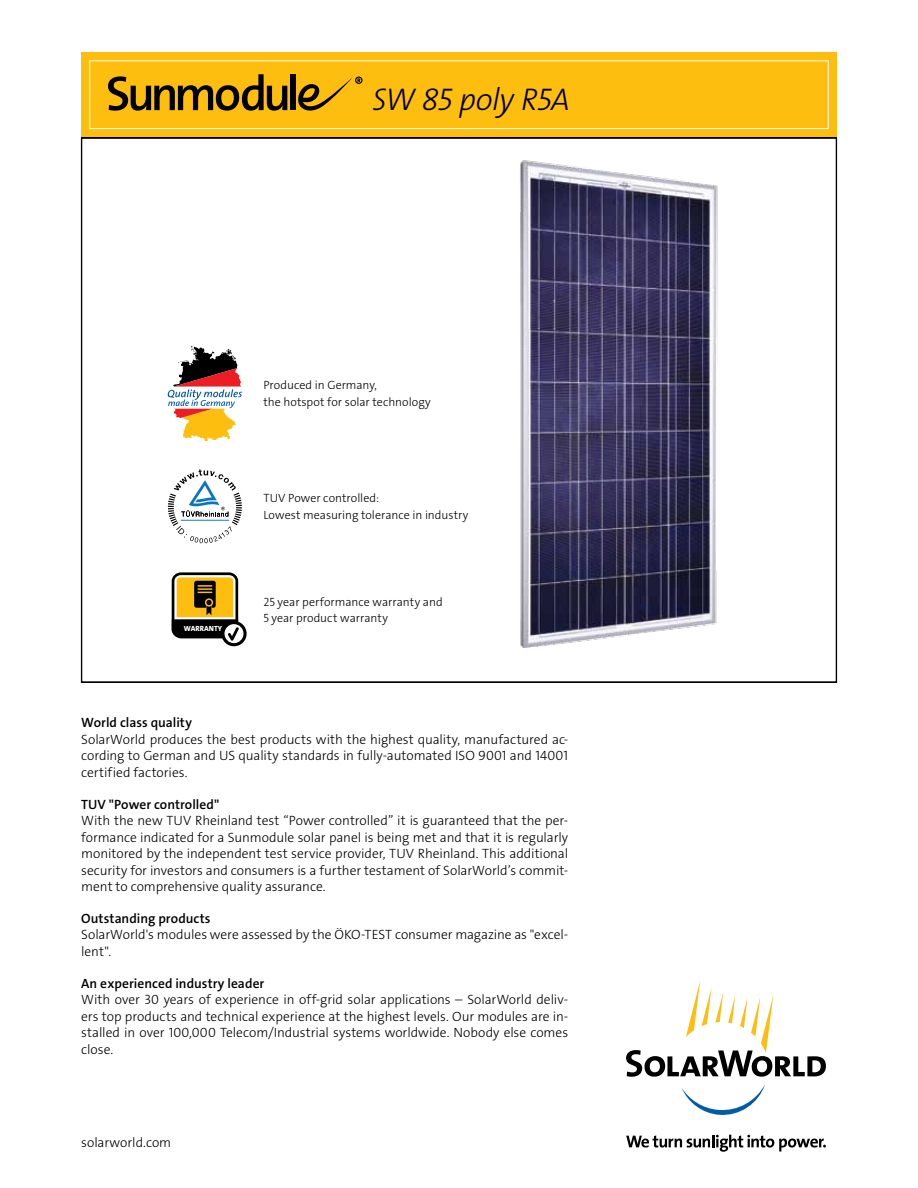
<style>
.page{position:relative;width:918px;height:1188px;background:#fff}
.page>*{position:absolute;margin:0;border:0;box-sizing:border-box;transform-origin:0 0}
.t1{font:31.5px "The Sans LP3 Lig IT";letter-spacing:-.015em;color:#000}
.t2{font:13.5px/16.5px "The Sans LP3 Lig";color:#000;text-align:justify}
.t3{font:13.5px "The Sans LP6 Se Bld";letter-spacing:.005em;color:#000}
.t4{font:12px/16.5px "The Sans LP3 Lig";letter-spacing:.005em;color:#000}
.t5{font:7.5px "The Sans LP8 Ex Bld";color:#fff}
</style>
<div class="page">
<svg style="left:626px;top:1135px;width:200px;height:17px"></svg>
<svg style="left:626px;top:981px;width:200px;height:96px"></svg>
<svg style="left:682px;top:1084px;width:83px;height:31px"></svg>
<div style="left:81px;top:52px;width:756px;height:86px;background:#febe10"></div>
<div style="left:89px;top:60px;width:740px;height:69px;border:1px solid #fff"></div>
<svg style="left:81px;top:137px;width:756px;height:546px"></svg>
<svg style="left:168px;top:346px;width:74px;height:94px"></svg>
<svg style="left:168px;top:469px;width:74px;height:74px"></svg>
<div style="left:163px;top:572px;width:84px;height:74px;background:#fff"></div>
<svg style="left:172px;top:572px;width:75px;height:74px"></svg>
<img style="left:518px;top:156px;width:208px;height:491px">
<svg style="left:108px;top:74px;width:179px;height:37px"></svg>
<div style="left:290px;top:74px;width:6px;height:36px;background:#000"></div>
<svg style="left:298px;top:77px;width:65px;height:34px"></svg>
<h1 class="t1" style="left:373px;top:80px;width:199px">SW 85 poly R5A</h1>
<p class="t4" style="left:263px;top:377px;width:169px">Produced in Germany,<br>the hotspot for solar technology</p>
<p class="t5" style="left:184px;top:624px;width:40px">WARRANTY</p>
<p class="t4" style="left:263px;top:490px;width:207px">TUV Power controlled:<br>Lowest measuring tolerance in industry</p>
<p class="t4" style="left:263px;top:593px;width:181px">25 year performance warranty and<br>5 year product warranty</p>
<p class="t3" style="left:81px;top:714px;width:112px">World class quality</p>
<p class="t2" style="left:81px;top:731px;width:489px">SolarWorld produces the best products with the highest quality, manufactured ac&shy;cording to German and US quality standards in fully-automated ISO 9001 and 14001 certified factories.</p>
<p class="t3" style="left:81px;top:795px;width:140px">TUV "Power controlled"</p>
<p class="t2" style="left:81px;top:812px;width:489px">With the new TUV Rheinland test “Power controlled” it is guaranteed that the per&shy;formance indicated for a Sunmodule solar panel is being met and that it is regularly monitored by the independent test service provider, TUV Rheinland. This additional security for investors and consumers is a further testament of SolarWorld’s commit&shy;ment to comprehensive quality assurance.</p>
<p class="t3" style="left:81px;top:910px;width:131px">Outstanding products</p>
<p class="t2" style="left:81px;top:927px;width:489px">SolarWorld's modules were assessed by the ÖKO-TEST consumer magazine as "excel&shy;lent".</p>
<p class="t3" style="left:81px;top:975px;width:185px">An experienced industry leader</p>
<p class="t2" style="left:81px;top:992px;width:489px">With over 30 years of experience in off-grid solar applications – SolarWorld deliv&shy;ers top products and technical experience at the highest levels. Our modules are in&shy;stalled in over 100,000 Telecom/Industrial systems worldwide. Nobody else comes close.</p>
<p class="t2" style="left:81px;top:1134px;width:92px">solarworld.com</p>
</div>
